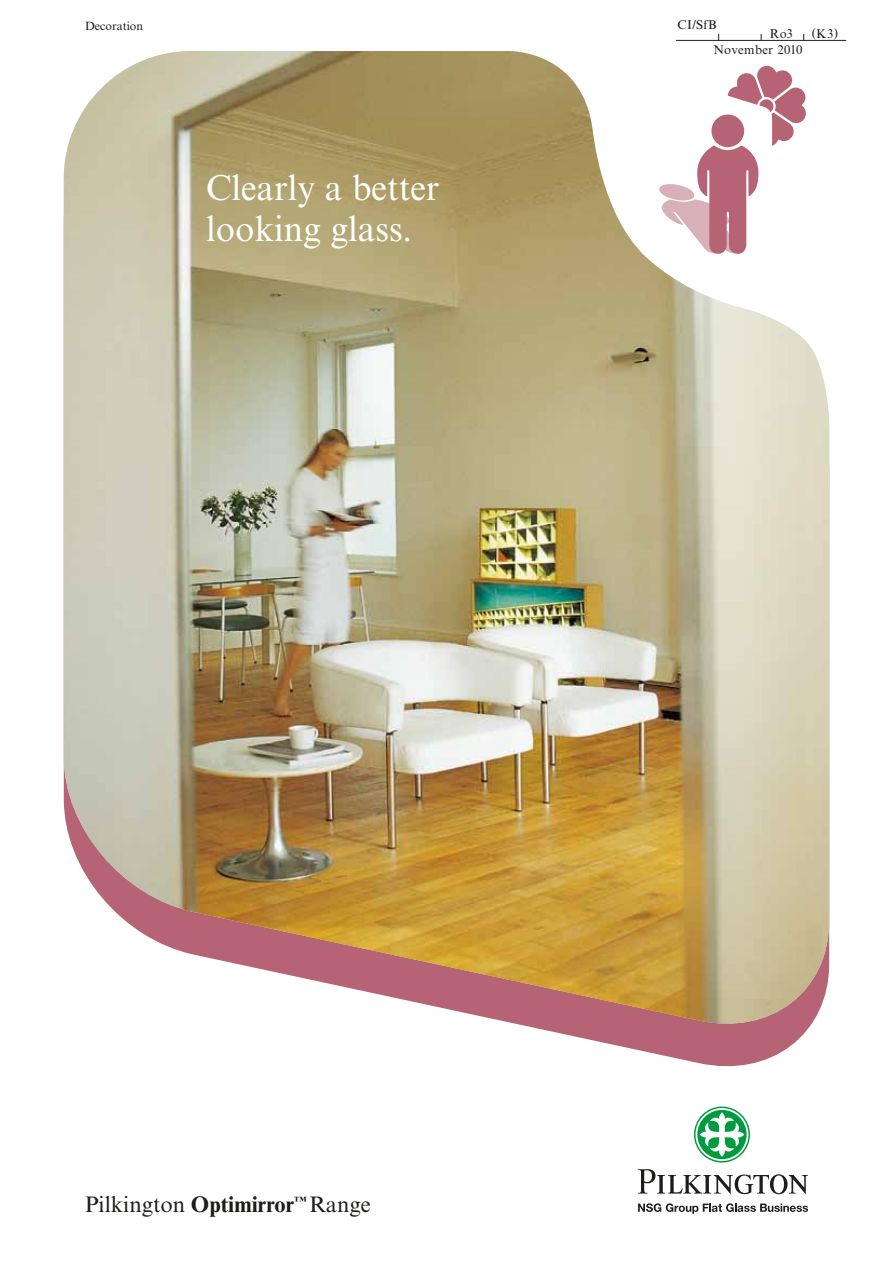
<style>
.page{position:relative;width:893px;height:1263px;background:#fff}
.page>*{position:absolute;margin:0;border:0;box-sizing:border-box;transform-origin:0 0}
.t1{font:36px/40.5px "Times NRMT";color:#fff}
.t2{font:22.5px "Times NRMT";color:#1d1d1b}
.t3{font:12.75px "Times NRMT";letter-spacing:.025em;color:#1d1d1b}
.t4{font:12px "Times NRMT";color:#1d1d1b}
.s1{font-weight:700}
</style>
<div class="page">
<hr style="left:676px;top:40px;width:170px;height:1px;background:#1d1d1b">
<svg style="left:573px;top:1036px;width:229px;height:31px;fill:#b56375"></svg>
<img style="left:64px;top:51px;width:765px;height:974px">
<svg style="left:659px;top:66px;width:147px;height:188px"></svg>
<div style="left:711px;top:115px;width:33px;height:32px;background:#b56375;border-radius:50%"></div>
<svg style="left:694px;top:1106px;width:56px;height:56px"></svg>
<svg style="left:638px;top:1169px;width:170px;height:25px"></svg>
<svg style="left:638px;top:1203px;width:170px;height:11px"></svg>
<p class="t4" style="left:85px;top:19px;width:60px">Decoration</p>
<p class="t1" style="left:206px;top:168px;width:235px">Clearly a better looking glass.</p>
<p class="t3" style="left:678px;top:17px;width:41px">CI/SfB</p>
<p class="t3" style="left:770px;top:26px;width:25px">Ro3</p>
<p class="t3" style="left:812px;top:26px;width:28px">(K3)</p>
<p class="t3" style="left:713px;top:43px;width:91px">November 2010</p>
<p class="t2" style="left:85px;top:1191px;width:287px">Pilkington <span class="s1">Optimirror</span><sup>™</sup> Range</p>
</div>
